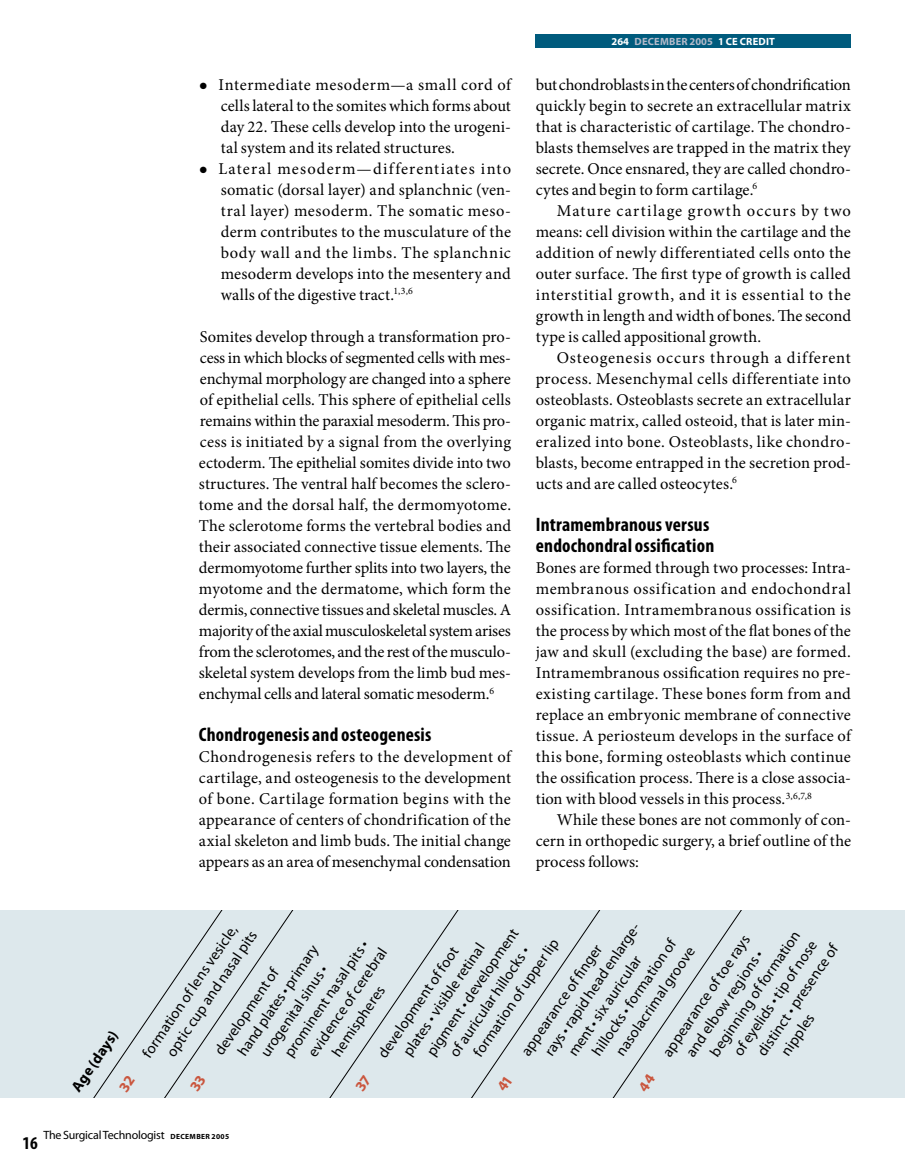
<style>
.page{position:relative;width:905px;height:1175px;background:#fff}
.page>*{position:absolute;margin:0;border:0;box-sizing:border-box;transform-origin:0 0}
.t1{font:700 condensed 19.5px/21px "Myriad Pro";letter-spacing:.01em;color:#000}
.t2{font:700 condensed 18px "Myriad Pro";color:#000}
.t3{font:16.5px/21px "Minion Pro";color:#000;text-align:justify}
.t4{font:15px/19.5px "Myriad Pro";color:#000}
.t5{font:700 15px "Myriad Pro";color:#000}
.t6{font:12px "Myriad Pro";letter-spacing:-.015em;color:#000}
.t7{font:700 10.5px "Myriad Pro";letter-spacing:.02em;color:#b2b9c9}
.t8{font:700 10.5px "Myriad Pro";color:#fff}
.s1{color:#fff}
.s2{font-weight:700;font-size:7.5px}
</style>
<div class="page">
<div style="left:536px;top:34px;width:314px;height:14px;background:#005b7d"></div>
<div style="left:0;top:909px;width:904px;height:189px;background:#dde8ec"></div>
<svg style="left:90px;top:909px;width:205px;height:189px"></svg>
<svg style="left:326px;top:909px;width:135px;height:189px"></svg>
<svg style="left:468px;top:909px;width:134px;height:189px"></svg>
<svg style="left:609px;top:909px;width:135px;height:189px"></svg>
<p class="t3" style="left:221px;top:74px;width:292px;text-indent:-21px">● Intermediate mesoderm—a small cord of cells lateral to the somites which forms about day 22. These cells develop into the urogeni&shy;tal system and its related structures.</p>
<p class="t3" style="left:221px;top:158px;width:292px;text-indent:-21px">● Lateral mesoderm—differentiates into somatic (dorsal layer) and splanchnic (ven&shy;tral layer) mesoderm. The somatic meso&shy;derm contributes to the musculature of the body wall and the limbs. The splanchnic mesoderm develops into the mesentery and walls of the digestive tract.<sup>1,3,6</sup></p>
<p class="t3" style="left:199px;top:326px;width:314px">Somites develop through a transformation pro&shy;cess in which blocks of segmented cells with mes&shy;enchymal morphology are changed into a sphere of epithelial cells. This sphere of epithelial cells remains within the paraxial mesoderm. This pro&shy;cess is initiated by a signal from the overlying ectoderm. The epithelial somites divide into two structures. The ventral half becomes the sclero&shy;tome and the dorsal half, the dermomyotome.<br>The sclerotome forms the vertebral bodies and their associated connective tissue elements. The dermomyotome further splits into two layers, the myotome and the dermatome, which form the dermis, connective tissues and skeletal muscles. A majority of the axial musculoskeletal system arises from the sclerotomes, and the rest of the musculo&shy;skeletal system develops from the limb bud mes&shy;enchymal cells and lateral somatic mesoderm.<sup>6</sup></p>
<p class="t1" style="left:199px;top:724px;width:234px">Chondrogenesis and osteogenesis</p>
<p class="t3" style="left:199px;top:746px;width:313px">Chondrogenesis refers to the development of cartilage, and osteogenesis to the development of bone. Cartilage formation begins with the appearance of centers of chondrification of the axial skeleton and limb buds. The initial change appears as an area of mesenchymal condensation</p>
<p class="t7" style="left:611px;top:35px;width:38px"><span class="s1">264</span> DECEM</p>
<p class="t7" style="left:669px;top:35px;width:78px">BER 2005 <span class="s1">1 CE CRED</span></p>
<p class="t8" style="left:766px;top:35px;width:10px">IT</p>
<p class="t3" style="left:536px;top:74px;width:317px">but chondroblasts in the centers of chondrification quickly begin to secrete an extracellular matrix that is characteristic of cartilage. The chondro&shy;blasts themselves are trapped in the matrix they secrete. Once ensnared, they are called chondro&shy;cytes and begin to form cartilage.<sup>6</sup></p>
<p class="t3" style="left:536px;top:200px;width:317px;text-indent:21px">Mature cartilage growth occurs by two means: cell division within the cartilage and the addition of newly differentiated cells onto the outer surface. The first type of growth is called interstitial growth, and it is essential to the growth in length and width of bones. The second type is called appositional growth.</p>
<p class="t3" style="left:536px;top:347px;width:317px;text-indent:21px">Osteogenesis occurs through a different process. Mesenchymal cells differentiate into osteoblasts. Osteoblasts secrete an extracellular organic matrix, called osteoid, that is later min&shy;eralized into bone. Osteoblasts, like chondro&shy;blasts, become entrapped in the secretion prod&shy;ucts and are called osteocytes.<sup>6</sup></p>
<p class="t1" style="left:536px;top:514px;width:180px">Intramembranous versus endochondral ossification</p>
<p class="t3" style="left:536px;top:557px;width:317px">Bones are formed through two processes: Intra&shy;membranous ossification and endochondral ossification. Intramembranous ossification is the process by which most of the flat bones of the jaw and skull (excluding the base) are formed.<br>Intramembranous ossification requires no pre&shy;existing cartilage. These bones form from and replace an embryonic membrane of connective tissue. A periosteum develops in the surface of this bone, forming osteoblasts which continue the ossification process. There is a close associa&shy;tion with blood vessels in this process.<sup>3,6,7,8</sup></p>
<p class="t3" style="left:536px;top:809px;width:317px;text-indent:21px">While these bones are not commonly of con&shy;cern in orthopedic surgery, a brief outline of the process follows:</p>
<p class="t5" style="left:67px;top:1084px;width:72px;rotate:-56deg">AGE (DAYS)</p>
<p class="t4" style="left:540px;top:1049px;width:162px;rotate:-56deg">rays • rapid head enlarge-</p>
<p class="t4" style="left:422px;top:1048px;width:152px;rotate:-56deg">pigment • development</p>
<p class="t4" style="left:146px;top:1038px;width:150px;text-indent:-14px;rotate:-56deg">formation of lens vesicle, optic cup and nasal pits</p>
<p class="t4" style="left:705px;top:1049px;width:150px;rotate:-56deg">beginning of formation</p>
<p class="t4" style="left:658px;top:1049px;width:145px;rotate:-56deg">appearance of toe rays</p>
<p class="t4" style="left:587px;top:1048px;width:139px;rotate:-56deg">hillocks • formation of</p>
<p class="t4" style="left:468px;top:1049px;width:141px;rotate:-56deg">formation of upper lip</p>
<p class="t4" style="left:728px;top:1049px;width:138px;rotate:-56deg">of eyelids • tip of nose</p>
<p class="t4" style="left:280px;top:1050px;width:139px;rotate:-56deg">prominent nasal pits •</p>
<p class="t4" style="left:752px;top:1048px;width:133px;rotate:-56deg">distinct • presence of</p>
<p class="t4" style="left:398px;top:1049px;width:134px;rotate:-56deg">plates • visible retinal</p>
<p class="t4" style="left:516px;top:1048px;width:133px;rotate:-56deg">appearance of fi nger</p>
<p class="t4" style="left:233px;top:1049px;width:132px;rotate:-56deg">hand plates • primary</p>
<p class="t4" style="left:373px;top:1051px;width:132px;rotate:-56deg">development of foot</p>
<p class="t4" style="left:303px;top:1049px;width:130px;rotate:-56deg">evidence of cerebral</p>
<p class="t4" style="left:611px;top:1048px;width:130px;rotate:-56deg">nasolacrimal groove</p>
<p class="t4" style="left:445px;top:1050px;width:131px;rotate:-56deg">of auricular hillocks •</p>
<p class="t4" style="left:681px;top:1049px;width:126px;rotate:-56deg">and elbow regions •</p>
<p class="t4" style="left:563px;top:1049px;width:120px;rotate:-56deg">ment • six auricular</p>
<p class="t4" style="left:210px;top:1048px;width:103px;rotate:-56deg">development of</p>
<p class="t4" style="left:256px;top:1050px;width:109px;rotate:-56deg">urogenital sinus •</p>
<p class="t4" style="left:327px;top:1049px;width:84px;rotate:-56deg">hemispheres</p>
<p class="t4" style="left:776px;top:1048px;width:48px;rotate:-56deg">nipples</p>
<p class="t6" style="left:43px;top:1127px;width:187px">The Surgical Technologist <span class="s2">DECEMBER 2005</span></p>
<p class="t2" style="left:22px;top:1132px;width:17px">16</p>
</div>
